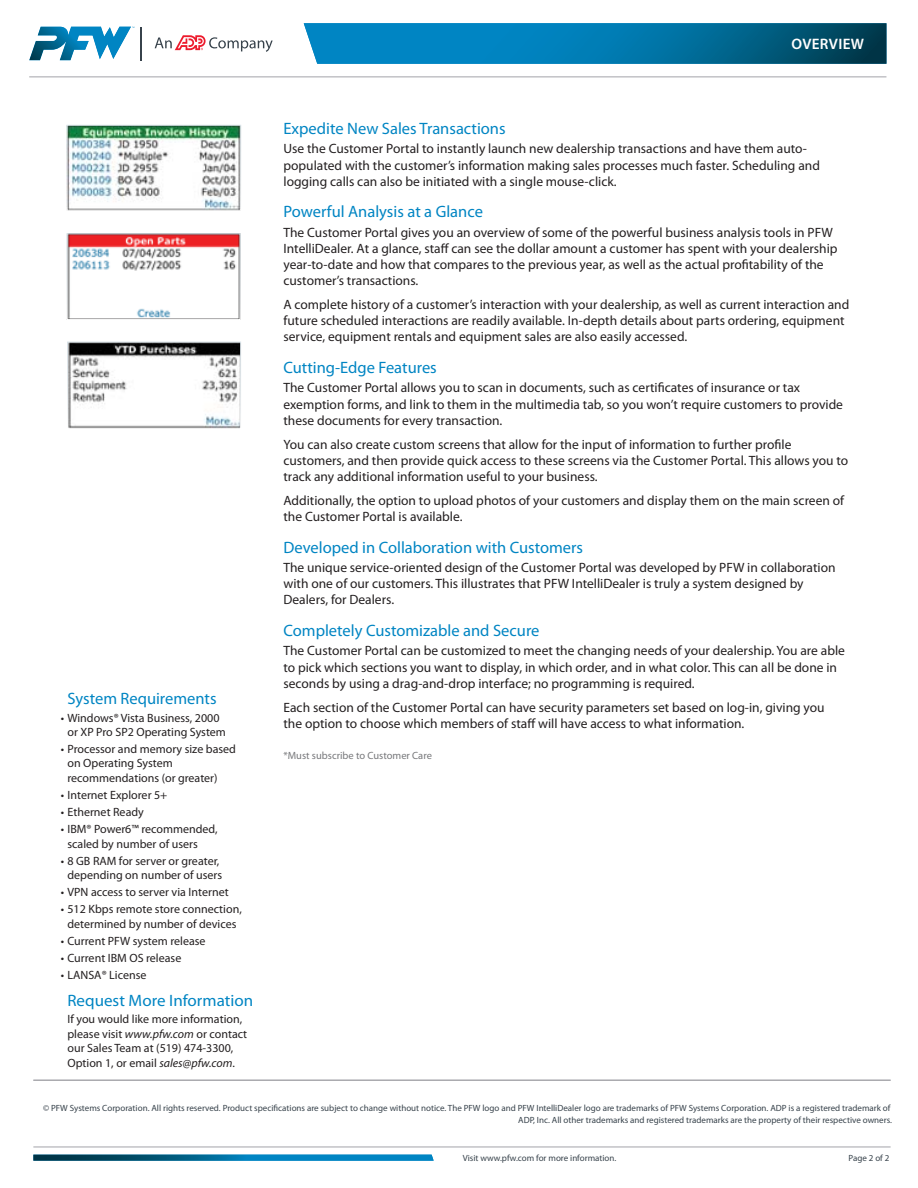
<style>
.page{position:relative;width:918px;height:1188px;background:#fff}
.page>*{position:absolute;margin:0;border:0;box-sizing:border-box;transform-origin:0 0}
.t1{font:16.5px "Myriad Pro";color:#0085c3}
.t2{font:600 15.15px "Myriad Pro";letter-spacing:.02em;color:#fff}
.t3{font:13.5px/16.2px "Myriad Pro";color:#231f20}
.t4{font:12px/14.4px "Myriad Pro";color:#231f20;text-align:center}
.t5{font:10.5px "Myriad Pro";color:#77787b}
.t6{font:9px/12px "Myriad Pro";color:#37424b;text-align:right}
.s1{font-style:italic}
</style>
<div class="page">
<svg style="left:155px;top:35px;width:118px;height:17px"></svg>
<hr style="left:141px;top:27px;width:1px;height:33px;background:#37424b">
<svg style="left:29px;top:27px;width:105px;height:33px"></svg>
<hr style="left:29px;top:77px;width:857px;height:1px;background:#a4a4a9">
<svg style="left:304px;top:23px;width:582px;height:41px;background:#0373a4"></svg>
<hr style="left:33px;top:1147px;width:858px;height:1px;background:#a4a4a9">
<hr style="left:33px;top:1080px;width:858px;height:1px;background:#a4a4a9">
<svg style="left:33px;top:1155px;width:401px;height:6px;background:#056d9a"></svg>
<img style="left:69px;top:127px;width:170px;height:82px">
<div style="left:67px;top:125px;width:174px;height:86px;border:1px solid #fff"></div>
<img style="left:69px;top:235px;width:170px;height:83px">
<div style="left:67px;top:233px;width:174px;height:87px;border:1px solid #fff"></div>
<img style="left:69px;top:344px;width:170px;height:83px">
<div style="left:67px;top:342px;width:174px;height:87px;border:1px solid #fff"></div>
<p class="t1" style="left:68px;top:692px;width:151px">System Requirements</p>
<p class="t4" style="left:61px;top:712px;width:167px">• Windows® Vista Business, 2000 or XP Pro SP2 Operating System</p>
<p class="t4" style="left:68px;top:743px;width:170px;text-align:left;text-indent:-7px">• Processor and memory size based on Operating System recommendations (or greater)</p>
<p class="t4" style="left:61px;top:789px;width:108px">• Internet Explorer 5+</p>
<p class="t4" style="left:61px;top:806px;width:85px">• Ethernet Ready</p>
<p class="t4" style="left:68px;top:823px;width:152px;text-align:left;text-indent:-7px">• IBM® Power6™ recommended, scaled by number of users</p>
<p class="t4" style="left:61px;top:855px;width:163px">• 8 GB RAM for server or greater, depending on number of users</p>
<p class="t4" style="left:61px;top:886px;width:169px">• VPN access to server via Internet</p>
<p class="t4" style="left:61px;top:903px;width:183px">• 512 Kbps remote store connection, determined by number of devices</p>
<p class="t4" style="left:61px;top:935px;width:146px">• Current PFW system release</p>
<p class="t4" style="left:61px;top:952px;width:122px">• Current IBM OS release</p>
<p class="t4" style="left:61px;top:969px;width:87px">• LANSA® License</p>
<p class="t1" style="left:68px;top:994px;width:187px">Request More Information</p>
<p class="t4" style="left:68px;top:1013px;width:181px;text-align:left">If you would like more information, please visit <span class="s1">www.pfw.com</span> or contact our Sales Team at (519) 474-3300, Option 1, or email <span class="s1">sales@pfw.com</span>.</p>
<p class="t2" style="left:791px;top:35px;width:74px">OVERVIEW</p>
<p class="t1" style="left:284px;top:122px;width:224px">Expedite New Sales Transactions</p>
<p class="t3" style="left:284px;top:142px;width:538px">Use the Customer Portal to instantly launch new dealership transactions and have them auto&shy;populated with the customer’s information making sales processes much faster. Scheduling and logging calls can also be initiated with a single mouse-click.</p>
<p class="t1" style="left:284px;top:206px;width:201px">Powerful Analysis at a Glance</p>
<p class="t3" style="left:284px;top:225px;width:556px">The Customer Portal gives you an overview of some of the powerful business analysis tools in PFW IntelliDealer. At a glance, staff can see the dollar amount a customer has spent with your dealership year-to-date and how that compares to the previous year, as well as the actual profitability of the customer’s transactions.</p>
<p class="t3" style="left:284px;top:298px;width:567px">A complete history of a customer’s interaction with your dealership, as well as current interaction and future scheduled interactions are readily available. In-depth details about parts ordering, equipment service, equipment rentals and equipment sales are also easily accessed.</p>
<p class="t1" style="left:284px;top:361px;width:155px">Cutting-Edge Features</p>
<p class="t3" style="left:284px;top:381px;width:561px">The Customer Portal allows you to scan in documents, such as certificates of insurance or tax exemption forms, and link to them in the multimedia tab, so you won’t require customers to provide these documents for every transaction.</p>
<p class="t3" style="left:284px;top:437px;width:566px">You can also create custom screens that allow for the input of information to further profile customers, and then provide quick access to these screens via the Customer Portal. This allows you to track any additional information useful to your business.</p>
<p class="t3" style="left:284px;top:494px;width:562px">Additionally, the option to upload photos of your customers and display them on the main screen of the Customer Portal is available.</p>
<p class="t1" style="left:284px;top:541px;width:301px">Developed in Collaboration with Customers</p>
<p class="t3" style="left:284px;top:561px;width:554px">The unique service-oriented design of the Customer Portal was developed by PFW in collaboration with one of our customers. This illustrates that PFW IntelliDealer is truly a system designed by<br>Dealers, for Dealers.</p>
<p class="t1" style="left:284px;top:624px;width:258px">Completely Customizable and Secure</p>
<p class="t3" style="left:284px;top:644px;width:563px">The Customer Portal can be customized to meet the changing needs of your dealership. You are able to pick which sections you want to display, in which order, and in what color. This can all be done in seconds by using a drag-and-drop interface; no programming is required.</p>
<p class="t3" style="left:284px;top:700px;width:543px">Each section of the Customer Portal can have security parameters set based on log-in, giving you the option to choose which members of staff will have access to what information.</p>
<p class="t5" style="left:284px;top:752px;width:150px">*Must subscribe to Customer Care</p>
<p class="t6" style="left:43px;top:1103px;width:850px">© PFW Systems Corporation. All rights reserved. Product specifications are subject to change without notice. The PFW logo and PFW IntelliDealer logo are trademarks of PFW Systems Corporation. ADP is a registered trademark of<br>ADP, Inc. All other trademarks and registered trademarks are the property of their respective owners.</p>
<p class="t6" style="left:463px;top:1153px;width:155px">Visit www.pfw.com for more information.</p>
<p class="t6" style="left:849px;top:1153px;width:42px">Page 2 of 2</p>
</div>
